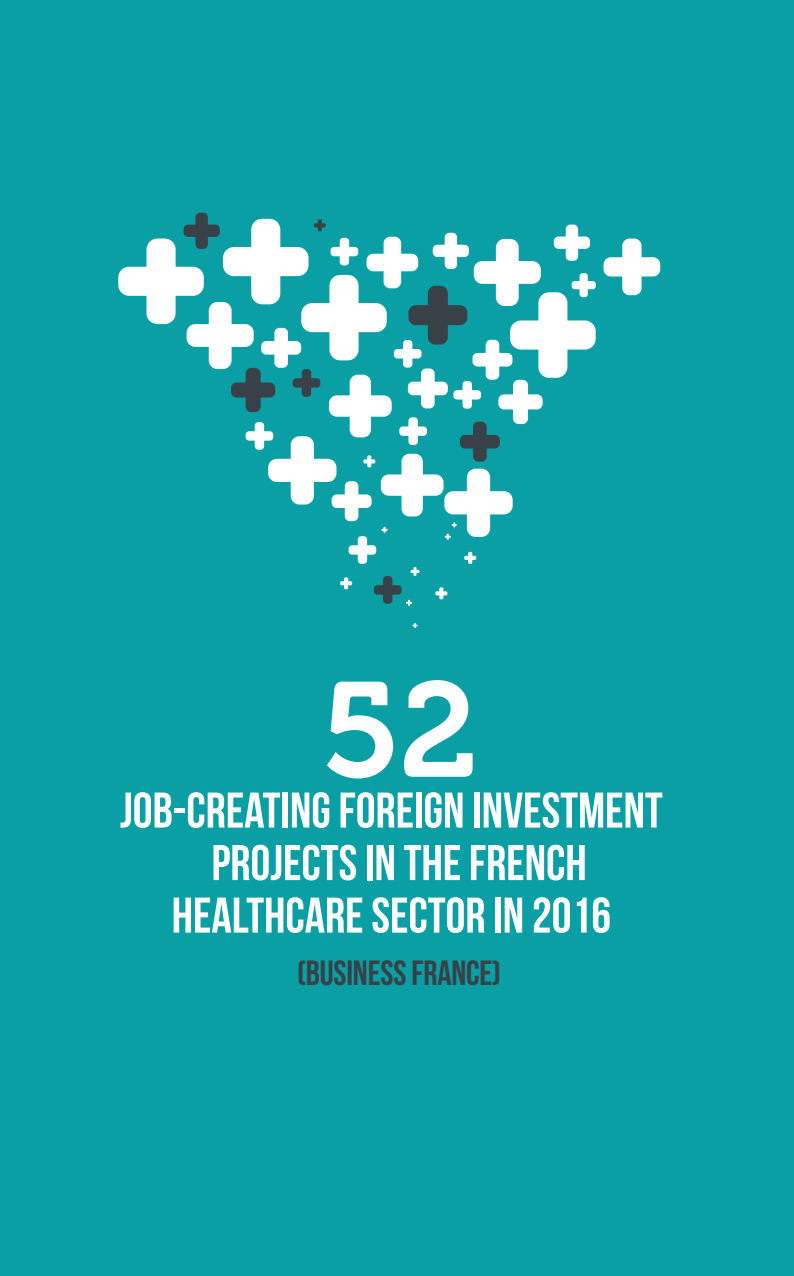
<style>
.page{position:relative;width:794px;height:1276px;background:#099fa5}
.page>*{position:absolute;margin:0;border:0;box-sizing:border-box;transform-origin:0 0}
.t1{font:134px "Museo 700";color:#fff}
.t2{font:50px/52.5px "Bebas Neue";color:#fff;text-align:center}
.t3{font:35px "Bebas Neue";letter-spacing:-.005em;color:#374147}
</style>
<div class="page">
<svg style="left:412px;top:623px;width:5px;height:5px"></svg>
<svg style="left:603px;top:238px;width:57px;height:57px"></svg>
<svg style="left:118px;top:213px;width:478px;height:393px"></svg>
<h1 class="t1" style="left:321px;top:656px;width:158px">52</h1>
<p class="t2" style="left:120px;top:783px;width:544px">JOB-CREATING FOREIGN INVESTMENT<br>PROJECTS IN THE FRENCH<br>HEALTHCARE SECTOR IN 2016</p>
<p class="t3" style="left:297px;top:954px;width:205px">(BUSINESS FRANCE)</p>
</div>
